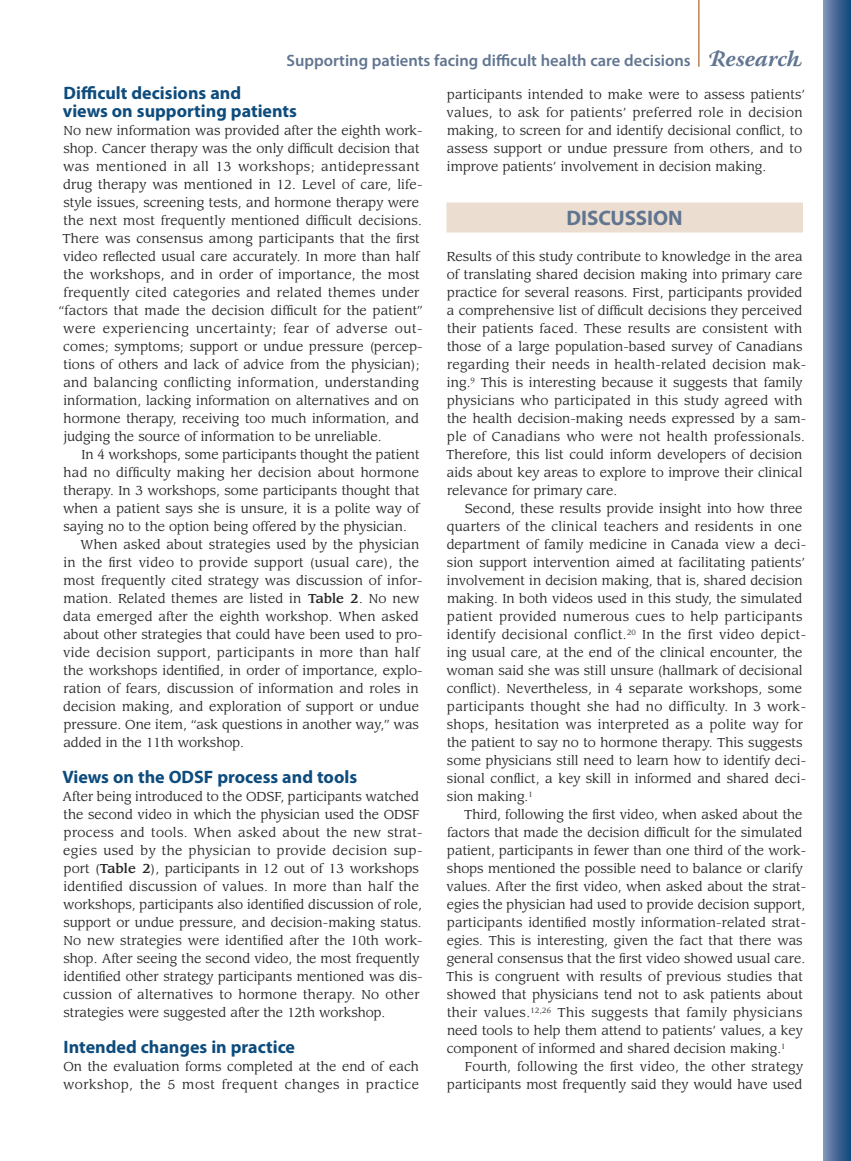
<style>
.page{position:relative;width:851px;height:1161px;background:#fff}
.page>*{position:absolute;margin:0;border:0;box-sizing:border-box;transform-origin:0 0}
.HeadOne{font:700 21px "Myriad Pro";color:#617590}
.BoldHead{font:700 18px/18px "Myriad Pro";color:#0e4c7d}
.RunningHeadLeft{font:600 16.5px "Myriad Pro";color:#617590}
.Paragraph{font:12.75px/18px "Leawood Std";color:#272525}
.MainText{font:12.75px/18px "Leawood Std";letter-spacing:.005em;color:#272525}
.MainText-2{font:12.75px "Leawood Std";letter-spacing:.025em;color:#272525}
.MainText-3{font:12.75px "Leawood Std";letter-spacing:.04em;color:#272525}
.MainText-4{font:12.75px "Leawood Std";letter-spacing:.035em;color:#272525}
.s1{font-family:"Warnock Pro";font-weight:700;font-style:italic;font-size:22.5px}
.s2{font-weight:500}
</style>
<div class="page">
<div style="left:824px;top:0;width:26px;height:1161px;background:linear-gradient(to right,#7a8cb5,#154a7d)"></div>
<hr style="left:698px;top:0;width:1px;height:67px;background:#b98257">
<div style="left:446px;top:202px;width:356px;height:30px;background:#ebddcf"></div>
<p class="RunningHeadLeft" style="left:286px;top:51px;width:518px">Supporting patients facing difficult health care decisions <span class="s1">Research</span></p>
<p class="BoldHead" style="left:63px;top:84px;width:236px">Difficult decisions and<br>views on supporting patients</p>
<p class="MainText" style="left:63px;top:122px;width:361px">No new information was provided after the eighth work-</p>
<p class="MainText" style="left:63px;top:140px;width:357px">shop. Cancer therapy was the only difficult decision that</p>
<p class="MainText-4" style="left:63px;top:159px;width:358px">was mentioned in all 13 workshops; antidepressant</p>
<p class="MainText" style="left:63px;top:176px;width:361px">drug therapy was mentioned in 12. Level of care, life-</p>
<p class="MainText" style="left:63px;top:194px;width:357px">style issues, screening tests, and hormone therapy were</p>
<p class="MainText" style="left:64px;top:212px;width:360px">the next most frequently mentioned difficult decisions.</p>
<p class="MainText" style="left:63px;top:230px;width:359px">There was consensus among participants that the first</p>
<p class="MainText" style="left:63px;top:248px;width:358px">video reflected usual care accurately. In more than half</p>
<p class="MainText" style="left:64px;top:266px;width:358px">the workshops, and in order of importance, the most</p>
<p class="MainText" style="left:64px;top:284px;width:357px">frequently cited categories and related themes under</p>
<p class="MainText" style="left:59px;top:302px;width:365px">“factors that made the decision difficult for the patient”</p>
<p class="MainText-3" style="left:63px;top:321px;width:361px">were experiencing uncertainty; fear of adverse out-</p>
<p class="MainText" style="left:63px;top:338px;width:361px">comes; symptoms; support or undue pressure (percep-</p>
<p class="MainText" style="left:64px;top:356px;width:357px">tions of others and lack of advice from the physician);</p>
<p class="MainText-2" style="left:63px;top:375px;width:357px">and balancing conflicting information, understanding</p>
<p class="MainText" style="left:63px;top:392px;width:357px">information, lacking information on alternatives and on</p>
<p class="MainText" style="left:64px;top:410px;width:357px">hormone therapy, receiving too much information, and</p>
<p class="MainText" style="left:64px;top:428px;width:319px">judging the source of information to be unreliable.</p>
<p class="Paragraph" style="left:63px;top:446px;width:358px;text-align:justify;text-indent:18px">In 4 workshops, some participants thought the patient had no difficulty making her decision about hormone therapy. In 3 workshops, some participants thought that when a patient says she is unsure, it is a polite way of saying no to the option being offered by the physician.</p>
<p class="Paragraph" style="left:63px;top:536px;width:361px;text-indent:17px">When asked about strategies used by the physician in the first video to provide support (usual care), the most frequently cited strategy was discussion of infor&shy;mation. Related themes are listed in <span class="s2">Table 2</span>. No new data emerged after the eighth workshop. When asked about other strategies that could have been used to pro&shy;vide decision support, participants in more than half the workshops identified, in order of importance, explo&shy;ration of fears, discussion of information and roles in decision making, and exploration of support or undue pressure. One item, “ask questions in another way,” was added in the 11th workshop.</p>
<p class="BoldHead" style="left:63px;top:768px;width:296px">Views on the ODSF process and tools</p>
<p class="MainText" style="left:62px;top:788px;width:362px">After being introduced to the ODSF, participants watched the second video in which the physician used the ODSF process and tools. When asked about the new strat&shy;egies used by the physician to provide decision sup&shy;port (<span class="s2">Table 2</span>), participants in 12 out of 13 workshops identified discussion of values. In more than half the workshops, participants also identified discussion of role, support or undue pressure, and decision-making status.<br>No new strategies were identified after the 10th work&shy;shop. After seeing the second video, the most frequently identified other strategy participants mentioned was dis&shy;cussion of alternatives to hormone therapy. No other strategies were suggested after the 12th workshop.</p>
<p class="BoldHead" style="left:64px;top:1038px;width:233px">Intended changes in practice</p>
<p class="MainText" style="left:63px;top:1058px;width:357px">On the evaluation forms completed at the end of each workshop, the 5 most frequent changes in practice</p>
<p class="MainText" style="left:446px;top:86px;width:360px">participants intended to make were to assess patients’ values, to ask for patients’ preferred role in decision making, to screen for and identify decisional conflict, to assess support or undue pressure from others, and to improve patients’ involvement in decision making.</p>
<p class="HeadOne" style="left:566px;top:206px;width:118px">DISCUSSION</p>
<p class="MainText" style="left:446px;top:248px;width:361px">Results of this study contribute to knowledge in the area of translating shared decision making into primary care practice for several reasons. First, participants provided a comprehensive list of difficult decisions they perceived their patients faced. These results are consistent with those of a large population-based survey of Canadians regarding their needs in health-related decision mak&shy;ing.<sup>9</sup> This is interesting because it suggests that family physicians who participated in this study agreed with the health decision-making needs expressed by a sam&shy;ple of Canadians who were not health professionals.<br>Therefore, this list could inform developers of decision aids about key areas to explore to improve their clinical relevance for primary care.</p>
<p class="Paragraph" style="left:446px;top:500px;width:361px;text-indent:18px">Second, these results provide insight into how three quarters of the clinical teachers and residents in one department of family medicine in Canada view a deci&shy;sion support intervention aimed at facilitating patients’ involvement in decision making, that is, shared decision making. In both videos used in this study, the simulated patient provided numerous cues to help participants identify decisional conflict.<sup>20</sup> In the first video depict&shy;ing usual care, at the end of the clinical encounter, the woman said she was still unsure (hallmark of decisional conflict). Nevertheless, in 4 separate workshops, some participants thought she had no difficulty. In 3 work&shy;shops, hesitation was interpreted as a polite way for the patient to say no to hormone therapy. This suggests some physicians still need to learn how to identify deci&shy;sional conflict, a key skill in informed and shared deci&shy;sion making.<sup>1</sup></p>
<p class="Paragraph" style="left:446px;top:806px;width:361px;text-indent:18px">Third, following the first video, when asked about the factors that made the decision difficult for the simulated patient, participants in fewer than one third of the work&shy;shops mentioned the possible need to balance or clarify values. After the first video, when asked about the strat&shy;egies the physician had used to provide decision support, participants identified mostly information-related strat&shy;egies. This is interesting, given the fact that there was general consensus that the first video showed usual care.<br>This is congruent with results of previous studies that showed that physicians tend not to ask patients about their values.<sup>12,26</sup> This suggests that family physicians need tools to help them attend to patients’ values, a key component of informed and shared decision making.<sup>1</sup></p>
<p class="Paragraph" style="left:447px;top:1058px;width:357px;text-align:right">Fourth, following the first video, the other strategy participants most frequently said they would have used</p>
</div>
